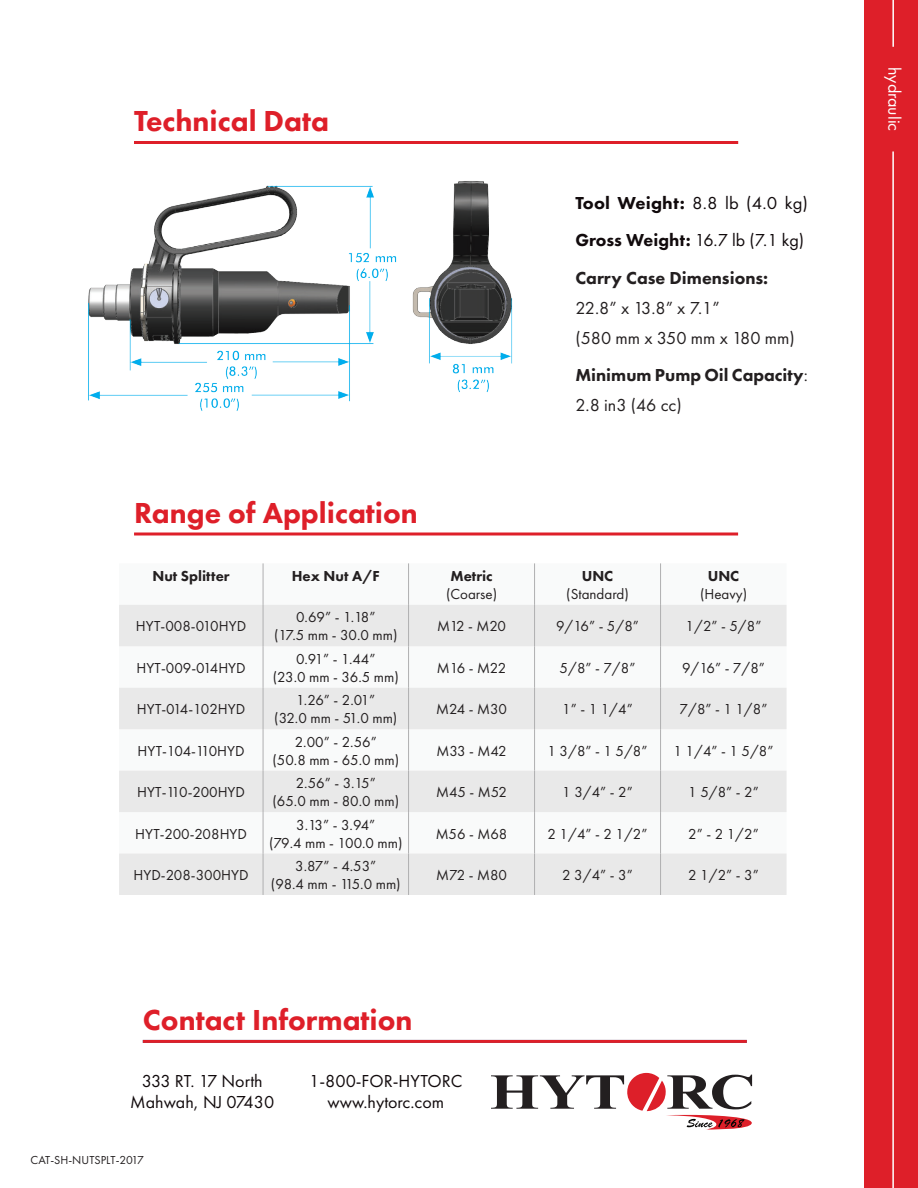
<style>
.page{position:relative;width:918px;height:1188px;background:#fff}
.page>*{position:absolute;margin:0;border:0;box-sizing:border-box;transform-origin:0 0}
.t1{font:800 30px "Futura PT";color:#de1f29}
.t2{font:18px/21.6px "Futura PT";color:#110a0c;text-align:center}
.t3{font:18px/30px "Futura PT";color:#231f20}
.t4{font:800 18px/30px "Futura PT";color:#231f20}
.t5{font:18px "Futura PT";color:#fff}
.t6{font:15px/18px "Futura PT";color:#231f20;text-align:center}
.t7{font:800 15px "Futura PT";color:#231f20}
.t8{font:15px/18px "Futura PT";letter-spacing:-.05em;color:#231f20;text-align:center}
.t9{font:15px/18px "Futura PT";letter-spacing:-.045em;color:#231f20;text-align:center}
.t10{font:12px "Futura PT";letter-spacing:-.005em;color:#231f20}
.s1{font-weight:800}
.s2{font-weight:800;color:#231f20}
.s3{font-weight:400}
</style>
<div class="page">
<div style="left:864px;top:0;width:54px;height:1188px;background:#de1f29"></div>
<hr style="left:892px;top:151px;width:2px;height:1037px;background:#fff">
<hr style="left:892px;top:0;width:2px;height:47px;background:#fff">
<svg style="left:119px;top:605px;width:668px;height:290px;fill:#e9e9e9"></svg>
<hr style="left:263px;top:563px;width:1px;height:42px;background:#afafb0">
<hr style="left:408px;top:563px;width:1px;height:42px;background:#afafb0">
<hr style="left:534px;top:563px;width:1px;height:42px;background:#afafb0">
<hr style="left:660px;top:563px;width:1px;height:42px;background:#afafb0">
<hr style="left:263px;top:605px;width:1px;height:41px;background:#afafb0">
<hr style="left:408px;top:605px;width:1px;height:41px;background:#afafb0">
<hr style="left:534px;top:605px;width:1px;height:41px;background:#afafb0">
<hr style="left:660px;top:605px;width:1px;height:41px;background:#afafb0">
<hr style="left:263px;top:646px;width:1px;height:42px;background:#afafb0">
<hr style="left:408px;top:646px;width:1px;height:42px;background:#afafb0">
<hr style="left:534px;top:646px;width:1px;height:42px;background:#afafb0">
<hr style="left:660px;top:646px;width:1px;height:42px;background:#afafb0">
<hr style="left:263px;top:688px;width:1px;height:41px;background:#afafb0">
<hr style="left:408px;top:688px;width:1px;height:41px;background:#afafb0">
<hr style="left:534px;top:688px;width:1px;height:41px;background:#afafb0">
<hr style="left:660px;top:688px;width:1px;height:41px;background:#afafb0">
<hr style="left:263px;top:729px;width:1px;height:42px;background:#afafb0">
<hr style="left:408px;top:729px;width:1px;height:42px;background:#afafb0">
<hr style="left:534px;top:729px;width:1px;height:42px;background:#afafb0">
<hr style="left:660px;top:729px;width:1px;height:42px;background:#afafb0">
<hr style="left:263px;top:771px;width:1px;height:41px;background:#afafb0">
<hr style="left:408px;top:771px;width:1px;height:41px;background:#afafb0">
<hr style="left:534px;top:771px;width:1px;height:41px;background:#afafb0">
<hr style="left:660px;top:771px;width:1px;height:41px;background:#afafb0">
<hr style="left:263px;top:812px;width:1px;height:42px;background:#afafb0">
<hr style="left:408px;top:812px;width:1px;height:42px;background:#afafb0">
<hr style="left:534px;top:812px;width:1px;height:42px;background:#afafb0">
<hr style="left:660px;top:812px;width:1px;height:42px;background:#afafb0">
<hr style="left:263px;top:854px;width:1px;height:41px;background:#afafb0">
<hr style="left:408px;top:854px;width:1px;height:41px;background:#afafb0">
<hr style="left:534px;top:854px;width:1px;height:41px;background:#afafb0">
<hr style="left:660px;top:854px;width:1px;height:41px;background:#afafb0">
<hr style="left:134px;top:141px;width:604px;height:3px;background:#de1f29">
<svg style="left:134px;top:532px;width:604px;height:4px;background:#e6565e"></svg>
<hr style="left:143px;top:1040px;width:604px;height:3px;background:#de1f29">
<svg style="left:491px;top:1073px;width:261px;height:57px"></svg>
<img style="left:88px;top:181px;width:425px;height:230px">
<h1 class="t1" style="left:134px;top:103px;width:196px">Technical Data</h1>
<h1 class="t1" style="left:134px;top:494px;width:285px">Range of Application</h1>
<p class="t7" style="left:152px;top:566px;width:79px">Nut Splitter</p>
<p class="t7" style="left:292px;top:566px;width:90px">Hex Nut A/F</p>
<p class="t7" style="left:450px;top:566px;width:44px">Metric</p>
<p class="t6" style="left:446px;top:585px;width:53px">(Coarse)</p>
<p class="t2" style="left:575px;top:184px;width:234px;line-height:37.5px;text-align:left"><span class="s1">Tool Weight:</span> 8.8 lb (4.0 kg)<br><span class="s1">Gross Weight:</span> 16.7 lb (7.1 kg)<br><span class="s2">Carry Case Dimensions:</span></p>
<p class="t3" style="left:575px;top:293px;width:221px">22.8” x 13.8” x 7.1”<br>(580 mm x 350 mm x 180 mm)</p>
<p class="t4" style="left:575px;top:360px;width:234px">Minimum Pump Oil Capacity<span class="s3">:<br>2.8 in3 (46 cc)</span></p>
<p class="t7" style="left:582px;top:566px;width:33px">UNC</p>
<p class="t6" style="left:566px;top:585px;width:64px">(Standard)</p>
<p class="t7" style="left:708px;top:566px;width:33px">UNC</p>
<p class="t6" style="left:700px;top:585px;width:49px">(Heavy)</p>
<p class="t6" style="left:136px;top:617px;width:112px">HYT-008-010HYD</p>
<p class="t6" style="left:274px;top:608px;width:125px">0.69” - 1.18”<br>(17.5 mm - 30.0 mm)</p>
<p class="t6" style="left:437px;top:617px;width:71px">M12 - M20</p>
<p class="t6" style="left:556px;top:617px;width:84px">9/16” - 5/8”</p>
<p class="t6" style="left:686px;top:617px;width:77px">1/2” - 5/8”</p>
<p class="t6" style="left:136px;top:659px;width:111px">HYT-009-014HYD</p>
<p class="t6" style="left:273px;top:650px;width:128px">0.91” - 1.44”<br>(23.0 mm - 36.5 mm)</p>
<p class="t6" style="left:437px;top:659px;width:71px">M16 - M22</p>
<p class="t6" style="left:560px;top:659px;width:77px">5/8” - 7/8”</p>
<p class="t6" style="left:682px;top:659px;width:84px">9/16” - 7/8”</p>
<p class="t6" style="left:137px;top:700px;width:110px">HYT-014-102HYD</p>
<p class="t9" style="left:274px;top:691px;width:125px">1.26” - 2.01”<br>(32.0 mm - 51.0 mm)</p>
<p class="t6" style="left:436px;top:700px;width:73px">M24 - M30</p>
<p class="t6" style="left:562px;top:700px;width:72px">1” - 1 1/4”</p>
<p class="t6" style="left:680px;top:700px;width:89px">7/8” - 1 1/8”</p>
<p class="t6" style="left:138px;top:742px;width:109px">HYT-104-110HYD</p>
<p class="t6" style="left:273px;top:733px;width:128px">2.00” - 2.56”<br>(50.8 mm - 65.0 mm)</p>
<p class="t6" style="left:436px;top:742px;width:72px">M33 - M42</p>
<p class="t6" style="left:548px;top:742px;width:101px">1 3/8” - 1 5/8”</p>
<p class="t6" style="left:674px;top:742px;width:101px">1 1/4” - 1 5/8”</p>
<p class="t6" style="left:137px;top:783px;width:109px">HYT-110-200HYD</p>
<p class="t6" style="left:273px;top:774px;width:128px">2.56” - 3.15”<br>(65.0 mm - 80.0 mm)</p>
<p class="t6" style="left:436px;top:783px;width:73px">M45 - M52</p>
<p class="t6" style="left:562px;top:783px;width:72px">1 3/4” - 2”</p>
<p class="t6" style="left:688px;top:783px;width:72px">1 5/8” - 2”</p>
<p class="t6" style="left:135px;top:824px;width:113px">HYT-200-208HYD</p>
<p class="t8" style="left:269px;top:815px;width:135px">3.13” - 3.94”<br>(79.4 mm - 100.0 mm)</p>
<p class="t6" style="left:436px;top:824px;width:73px">M56 - M68</p>
<p class="t6" style="left:548px;top:824px;width:101px">2 1/4” - 2 1/2”</p>
<p class="t6" style="left:688px;top:824px;width:72px">2” - 2 1/2”</p>
<p class="t6" style="left:134px;top:866px;width:117px">HYD-208-300HYD</p>
<p class="t6" style="left:271px;top:857px;width:131px">3.87” - 4.53”<br>(98.4 mm - 115.0 mm)</p>
<p class="t6" style="left:436px;top:866px;width:73px">M72 - M80</p>
<p class="t6" style="left:562px;top:866px;width:72px">2 3/4” - 3”</p>
<p class="t6" style="left:688px;top:866px;width:72px">2 1/2” - 3”</p>
<h1 class="t1" style="left:143px;top:1001px;width:271px">Contact Information</h1>
<p class="t2" style="left:130px;top:1070px;width:146px">333 RT. 17 North<br>Mahwah, NJ 07430</p>
<p class="t2" style="left:309px;top:1070px;width:155px">1-800-FOR-HYTORC www.hytorc.com</p>
<p class="t10" style="left:31px;top:1153px;width:115px">CAT-SH-NUTSPLT-2017</p>
<p class="t5" style="left:905px;top:67px;width:66px;rotate:90deg">hydraulic</p>
</div>
